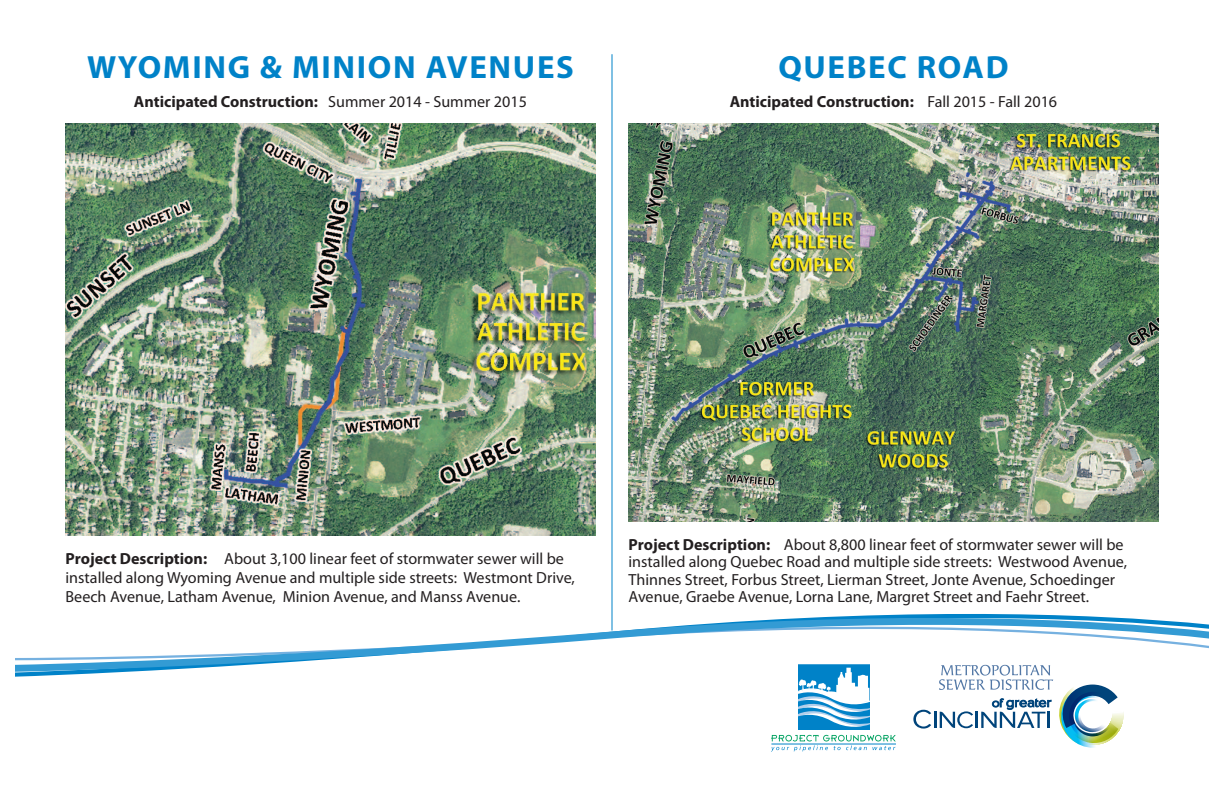
<style>
.page{position:relative;width:1224px;height:792px;background:#fff}
.page>*{position:absolute;margin:0;border:0;box-sizing:border-box;transform-origin:0 0}
.t1{font:700 32.2px "Myriad Pro";letter-spacing:.05em;color:#0082c8}
.t2{font:16.1px/17.5px "Myriad Pro";color:#231f20}
.t3{font:700 16.1px "Myriad Pro";color:#231f20}
.s1{font-weight:400}
.s2{font-weight:700}
</style>
<div class="page">
<svg style="left:16px;top:583px;width:1192px;height:94px"></svg>
<svg style="left:913px;top:665px;width:214px;height:83px"></svg>
<svg style="left:771px;top:665px;width:125px;height:86px"></svg>
<img style="left:66px;top:124px;width:529px;height:411px">
<img style="left:629px;top:124px;width:529px;height:397px">
<hr style="left:612px;top:54px;width:1px;height:577px;background:#0082c8">
<h1 class="t1" style="left:87px;top:47px;width:488px">WYOMING &amp; MINION AVENUES</h1>
<h1 class="t1" style="left:778px;top:47px;width:232px">QUEBEC ROAD</h1>
<p class="t3" style="left:134px;top:91px;width:394px">Anticipated Construction: <span class="s1">Summer 2014 - Summer 2015</span></p>
<p class="t3" style="left:730px;top:91px;width:329px">Anticipated Construction: <span class="s1">Fall 2015 - Fall 2016</span></p>
<p class="t2" style="left:66px;top:548px;width:511px;line-height:19.3px"><span class="s2">Project Description:</span> About 3,100 linear feet of stormwater sewer will be installed along Wyoming Avenue and multiple side streets: Westmont Drive,<br>Beech Avenue, Latham Avenue, Minion Avenue, and Manss Avenue.</p>
<p class="t2" style="left:629px;top:535px;width:500px"><span class="s2">Project Description:</span> About 8,800 linear feet of stormwater sewer will be installed along Quebec Road and multiple side streets: Westwood Avenue, Thinnes Street, Forbus Street, Lierman Street, Jonte Avenue, Schoedinger Avenue, Graebe Avenue, Lorna Lane, Margret Street and Faehr Street.</p>
</div>
